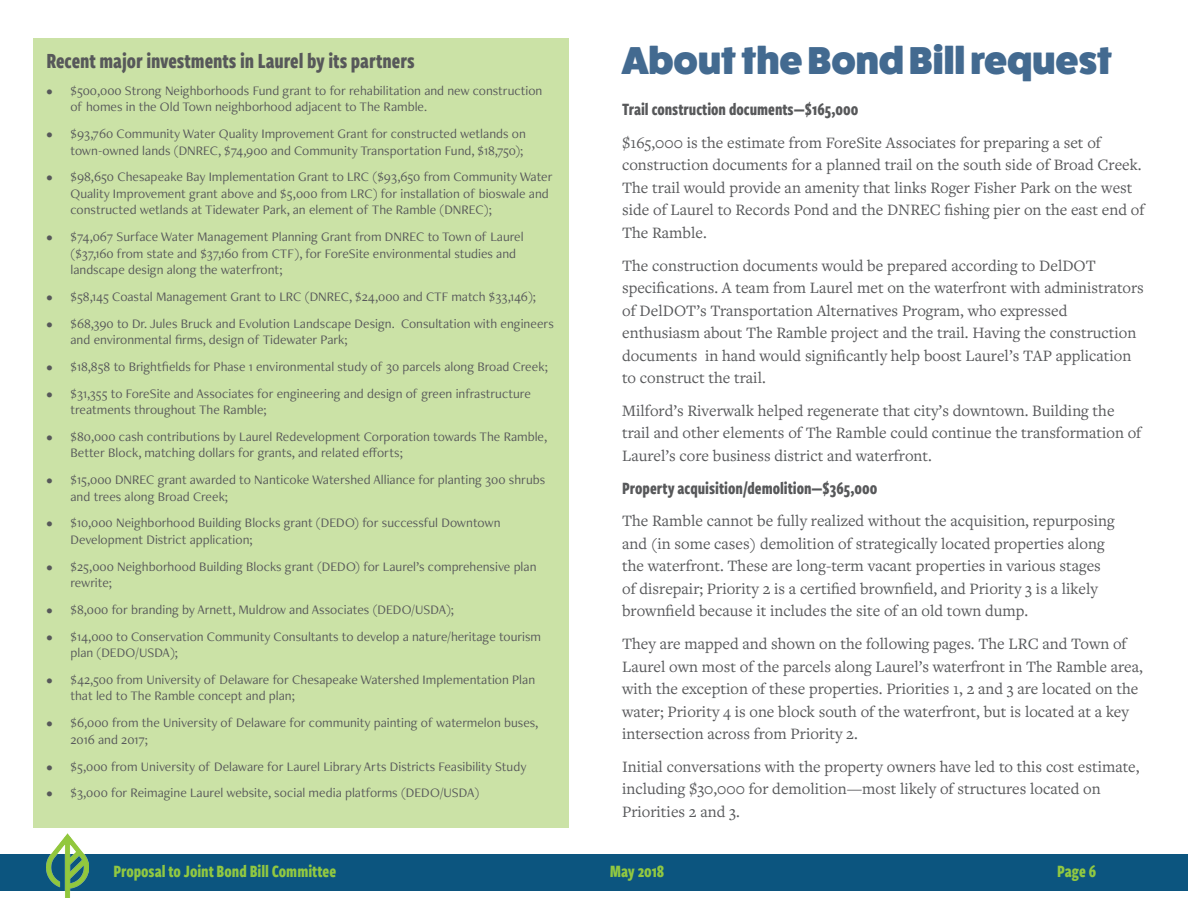
<style>
.page{position:relative;width:1188px;height:918px;background:#fff}
.page>*{position:absolute;margin:0;border:0;box-sizing:border-box;transform-origin:0 0}
.t1{font:800 39px "Fat Frank";color:#436a90}
.t2{font:700 22.5px "Freight Sans Cmp Pro";color:#57585a}
.t3{font:700 18px "Freight Sans Cmp Pro";color:#57585a}
.t4{font:700 18px "Freight Sans Cmp Pro";color:#91c841}
.t5{font:16.5px/22.5px "Freight Text Pro";color:#57585a}
.t6{font:13.5px/16.5px "Freight Neo Pro";color:#57585a}
</style>
<div class="page">
<div style="left:0;top:854px;width:1188px;height:37px;background:#0c557f"></div>
<img style="left:47px;top:833px;width:42px;height:64px">
<div style="left:33px;top:38px;width:535px;height:789px;background:#cbe2a6"></div>
<h2 class="t2" style="left:46px;top:45px;width:370px">Recent major investments in Laurel by its partners</h2>
<p class="t6" style="left:71px;top:82px;width:473px;text-indent:-24px">• $500,000 Strong Neighborhoods Fund grant to for rehabilitation and new construction of homes in the Old Town neighborhood adjacent to The Ramble.</p>
<p class="t6" style="left:46px;top:125px;width:481px;text-align:right">• $93,760 Community Water Quality Improvement Grant for constructed wetlands on town-owned lands (DNREC, $74,900 and Community Transportation Fund, $18,750);</p>
<p class="t6" style="left:71px;top:168px;width:484px;text-indent:-24px">• $98,650 Chesapeake Bay Implementation Grant to LRC ($93,650 from Community Water<br>Quality Improvement grant above and $5,000 from LRC) for installation of bioswale and constructed wetlands at Tidewater Park, an element of The Ramble (DNREC);</p>
<p class="t6" style="left:71px;top:228px;width:455px;text-indent:-24px">• $74,067 Surface Water Management Planning Grant from DNREC to Town of Laurel ($37,160 from state and $37,160 from CTF), for ForeSite environmental studies and landscape design along the waterfront;</p>
<p class="t6" style="left:46px;top:288px;width:491px">• $58,145 Coastal Management Grant to LRC (DNREC, $24,000 and CTF match $33,146);</p>
<p class="t6" style="left:71px;top:315px;width:485px;text-indent:-24px">• $68,390 to Dr. Jules Bruck and Evolution Landscape Design. Consultation with engineers and environmental firms, design of Tidewater Park;</p>
<p class="t6" style="left:46px;top:358px;width:503px">• $18,858 to Brightfields for Phase 1 environmental study of 30 parcels along Broad Creek;</p>
<p class="t6" style="left:71px;top:385px;width:462px;text-indent:-24px">• $31,355 to ForeSite and Associates for engineering and design of green infrastructure treatments throughout The Ramble;</p>
<p class="t6" style="left:71px;top:428px;width:478px;text-indent:-24px">• $80,000 cash contributions by Laurel Redevelopment Corporation towards The Ramble,<br>Better Block, matching dollars for grants, and related efforts;</p>
<p class="t6" style="left:71px;top:471px;width:476px;text-indent:-24px">• $15,000 DNREC grant awarded to Nanticoke Watershed Alliance for planting 300 shrubs and trees along Broad Creek;</p>
<p class="t6" style="left:71px;top:514px;width:432px;text-indent:-24px">• $10,000 Neighborhood Building Blocks grant (DEDO) for successful Downtown<br>Development District application;</p>
<p class="t6" style="left:71px;top:558px;width:468px;text-indent:-24px">• $25,000 Neighborhood Building Blocks grant (DEDO) for Laurel’s comprehensive plan rewrite;</p>
<p class="t6" style="left:46px;top:601px;width:409px">• $8,000 for branding by Arnett, Muldrow and Associates (DEDO/USDA);</p>
<p class="t6" style="left:71px;top:628px;width:472px;text-indent:-24px">• $14,000 to Conservation Community Consultants to develop a nature/heritage tourism plan (DEDO/USDA);</p>
<p class="t6" style="left:71px;top:671px;width:466px;text-indent:-24px">• $42,500 from University of Delaware for Chesapeake Watershed Implementation Plan that led to The Ramble concept and plan;</p>
<p class="t6" style="left:71px;top:714px;width:469px;text-indent:-24px">• $6,000 from the University of Delaware for community painting of watermelon buses,<br>2016 and 2017;</p>
<p class="t6" style="left:46px;top:757px;width:482px">• $5,000 from University of Delaware for Laurel Library Arts Districts Feasibility Study</p>
<p class="t6" style="left:46px;top:784px;width:434px">• $3,000 for Reimagine Laurel website, social media platforms (DEDO/USDA)</p>
<h1 class="t1" style="left:622px;top:38px;width:492px">About the Bond Bill request</h1>
<h3 class="t3" style="left:622px;top:97px;width:238px">Trail construction documents—$165,000</h3>
<p class="t5" style="left:622px;top:131px;width:524px">$165,000 is the estimate from ForeSite Associates for preparing a set of construction documents for a planned trail on the south side of Broad Creek.<br>The trail would provide an amenity that links Roger Fisher Park on the west side of Laurel to Records Pond and the DNREC fishing pier on the east end of The Ramble.</p>
<p class="t5" style="left:622px;top:253px;width:523px">The construction documents would be prepared according to DelDOT specifications. A team from Laurel met on the waterfront with administrators of DelDOT’s Transportation Alternatives Program, who expressed enthusiasm about The Ramble project and the trail. Having the construction documents in hand would significantly help boost Laurel’s TAP application to construct the trail.</p>
<p class="t5" style="left:622px;top:399px;width:521px">Milford’s Riverwalk helped regenerate that city’s downtown. Building the trail and other elements of The Ramble could continue the transformation of<br>Laurel’s core business district and waterfront.</p>
<h3 class="t3" style="left:622px;top:475px;width:257px">Property acquisition/demolition—$365,000</h3>
<p class="t5" style="left:622px;top:509px;width:494px">The Ramble cannot be fully realized without the acquisition, repurposing and (in some cases) demolition of strategically located properties along the waterfront. These are long-term vacant properties in various stages of disrepair; Priority 2 is a certified brownfield, and Priority 3 is a likely brownfield because it includes the site of an old town dump.</p>
<p class="t5" style="left:622px;top:632px;width:522px">They are mapped and shown on the following pages. The LRC and Town of Laurel own most of the parcels along Laurel’s waterfront in The Ramble area, with the exception of these properties. Priorities 1, 2 and 3 are located on the water; Priority 4 is one block south of the waterfront, but is located at a key intersection across from Priority 2.</p>
<p class="t5" style="left:622px;top:755px;width:519px">Initial conversations with the property owners have led to this cost estimate, including $30,000 for demolition—most likely of structures located on<br>Priorities 2 and 3.</p>
<h3 class="t4" style="left:113px;top:859px;width:224px">Proposal to Joint Bond Bill Committee</h3>
<h3 class="t4" style="left:610px;top:859px;width:56px">May 2018</h3>
<h3 class="t4" style="left:1057px;top:859px;width:40px">Page 6</h3>
</div>
